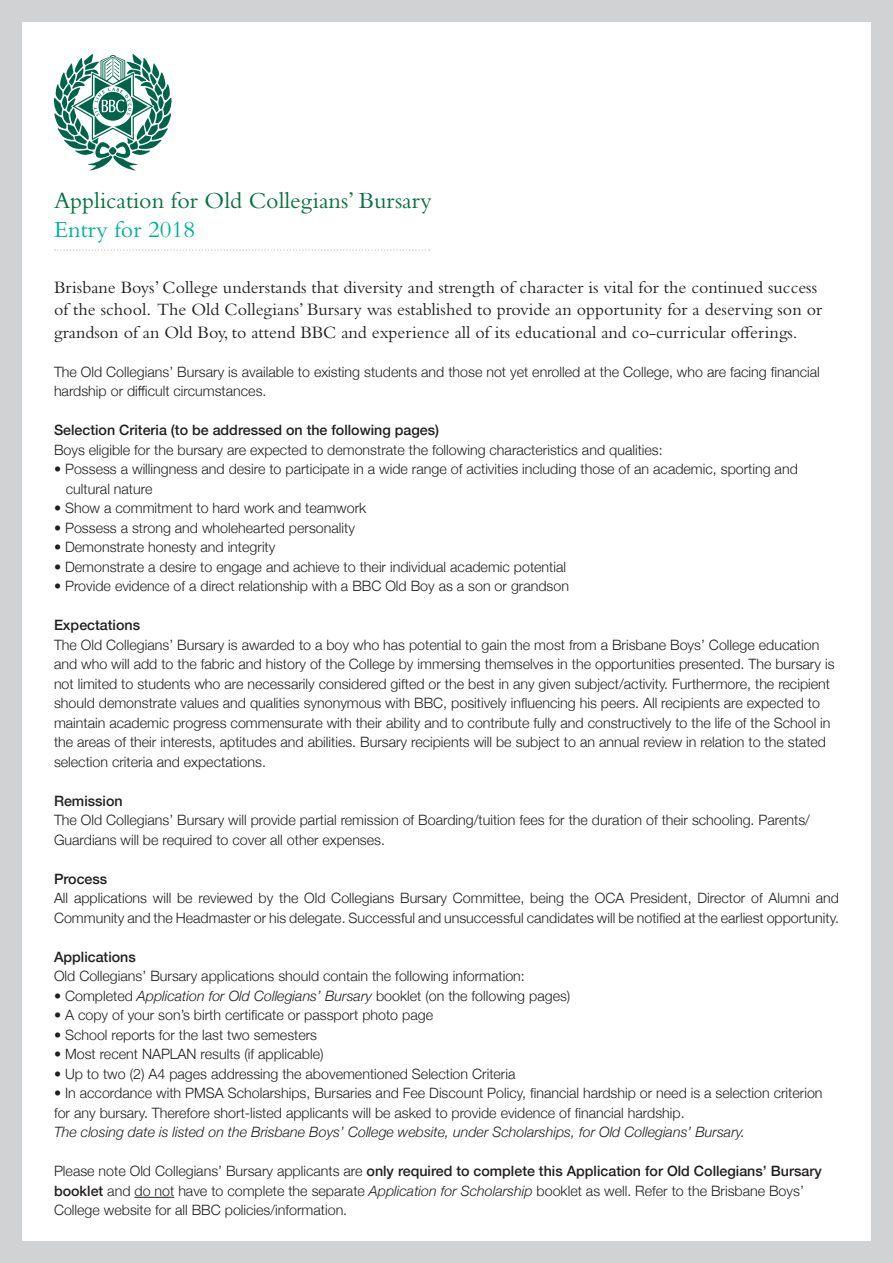
<style>
.page{position:relative;width:893px;height:1263px;background:#d1d2d4}
.page>*{position:absolute;margin:0;border:0;box-sizing:border-box;transform-origin:0 0}
.t1{font:24px/28.8px "Bembo Std";color:#00723e}
.t2{font:18px/22.5px "Bembo Std";color:#231f20}
.t3{font:300 14.25px/19.5px "Helvetica Neue";color:#231f20}
.t4{font:italic 300 14.25px "Helvetica Neue";color:#231f20}
.t5{font:500 14.25px "Helvetica Neue";color:#231f20}
.s1{color:#00b198}
.s2{font-style:italic}
.s3{font-weight:500}
</style>
<div class="page">
<div style="left:22px;top:22px;width:849px;height:1219px;background:#fff"></div>
<hr style="left:135px;top:1197px;width:39px;height:1px;background:#231f20">
<svg style="left:55px;top:249px;width:375px;height:2px"></svg>
<svg style="left:54px;top:54px;width:117px;height:116px"></svg>
<p class="t1" style="left:54px;top:186px;width:379px">Application for Old Collegians’ Bursary<br><span class="s1">Entry for 2018</span></p>
<p class="t2" style="left:54px;top:276px;width:770px">Brisbane Boys’ College understands that diversity and strength of character is vital for the continued success of the school. The Old Collegians’ Bursary was established to provide an opportunity for a deserving son or grandson of an Old Boy, to attend BBC and experience all of its educational and co-curricular offerings.</p>
<p class="t3" style="left:54px;top:361px;width:767px">The Old Collegians’ Bursary is available to existing students and those not yet enrolled at the College, who are facing financial hardship or difficult circumstances.</p>
<p class="t5" style="left:54px;top:419px;width:387px">Selection Criteria (to be addressed on the following pages)</p>
<p class="t3" style="left:54px;top:439px;width:610px">Boys eligible for the bursary are expected to demonstrate the following characteristics and qualities:</p>
<p class="t3" style="left:54px;top:458px;width:745px">• Possess a willingness and desire to participate in a wide range of activities including those of an academic, sporting and</p>
<p class="t3" style="left:66px;top:478px;width:88px">cultural nature</p>
<p class="t3" style="left:54px;top:497px;width:314px">• Show a commitment to hard work and teamwork</p>
<p class="t3" style="left:54px;top:517px;width:302px">• Possess a strong and wholehearted personality</p>
<p class="t3" style="left:54px;top:536px;width:223px">• Demonstrate honesty and integrity</p>
<p class="t3" style="left:54px;top:556px;width:514px">• Demonstrate a desire to engage and achieve to their individual academic potential</p>
<p class="t3" style="left:54px;top:575px;width:517px">• Provide evidence of a direct relationship with a BBC Old Boy as a son or grandson</p>
<p class="t5" style="left:54px;top:614px;width:88px">Expectations</p>
<p class="t3" style="left:54px;top:634px;width:782px">The Old Collegians’ Bursary is awarded to a boy who has potential to gain the most from a Brisbane Boys’ College education and who will add to the fabric and history of the College by immersing themselves in the opportunities presented. The bursary is not limited to students who are necessarily considered gifted or the best in any given subject/activity. Furthermore, the recipient should demonstrate values and qualities synonymous with BBC, positively influencing his peers. All recipients are expected to maintain academic progress commensurate with their ability and to contribute fully and constructively to the life of the School in the areas of their interests, aptitudes and abilities. Bursary recipients will be subject to an annual review in relation to the stated selection criteria and expectations.</p>
<p class="t5" style="left:54px;top:789px;width:70px">Remission</p>
<p class="t3" style="left:54px;top:809px;width:757px">The Old Collegians’ Bursary will provide partial remission of Boarding/tuition fees for the duration of their schooling. Parents/<br>Guardians will be required to cover all other expenses.</p>
<p class="t5" style="left:54px;top:867px;width:55px">Process</p>
<p class="t3" style="left:54px;top:887px;width:786px">All applications will be reviewed by the Old Collegians Bursary Committee, being the OCA President, Director of Alumni and<br>Community and the Headmaster or his delegate. Successful and unsuccessful candidates will be notified at the earliest opportunity.</p>
<p class="t5" style="left:54px;top:945px;width:83px">Applications</p>
<p class="t3" style="left:54px;top:965px;width:472px">Old Collegians’ Bursary applications should contain the following information:</p>
<p class="t3" style="left:54px;top:985px;width:518px">• Completed <span class="s2">Application for Old Collegians’ Bursary</span> booklet (on the following pages)</p>
<p class="t3" style="left:54px;top:1004px;width:381px">• A copy of your son’s birth certificate or passport photo page</p>
<p class="t3" style="left:54px;top:1024px;width:265px">• School reports for the last two semesters</p>
<p class="t3" style="left:54px;top:1043px;width:271px">• Most recent NAPLAN results (if applicable)</p>
<p class="t3" style="left:54px;top:1063px;width:463px">• Up to two (2) A4 pages addressing the abovementioned Selection Criteria</p>
<p class="t3" style="left:54px;top:1082px;width:770px">• In accordance with PMSA Scholarships, Bursaries and Fee Discount Policy, financial hardship or need is a selection criterion for any bursary. Therefore short-listed applicants will be asked to provide evidence of financial hardship.</p>
<p class="t4" style="left:54px;top:1121px;width:693px">The closing date is listed on the Brisbane Boys’ College website, under Scholarships, for Old Collegians’ Bursary.</p>
<p class="t3" style="left:54px;top:1160px;width:769px">Please note Old Collegians’ Bursary applicants are <span class="s3">only required to complete this Application for Old Collegians’ Bursary booklet</span> and do not have to complete the separate <span class="s2">Application for Scholarship</span> booklet as well. Refer to the Brisbane Boys’<br>College website for all BBC policies/information.</p>
</div>
